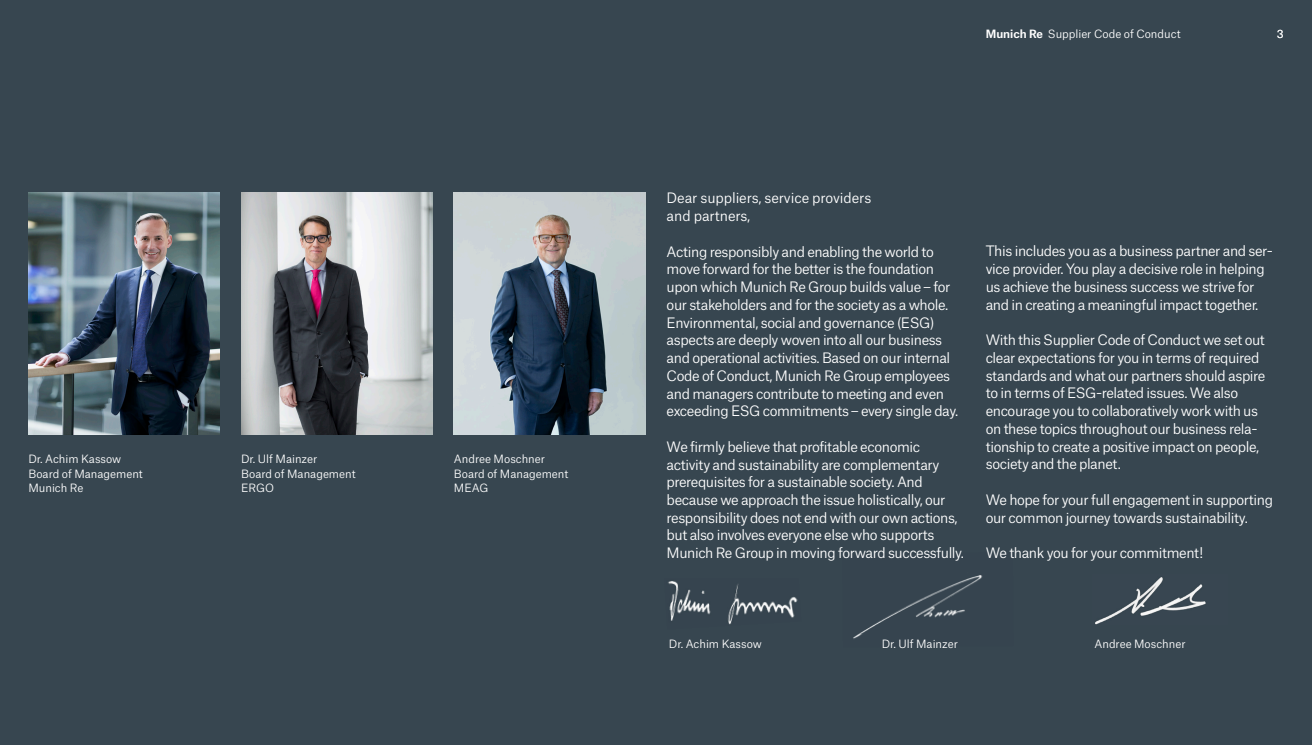
<style>
.page{position:relative;width:1312px;height:745px;background:#fff}
.page>*{position:absolute;margin:0;border:0;box-sizing:border-box;transform-origin:0 0}
.t1{font:13.75px/17.8px "Munich Re Neue";letter-spacing:-.03em;color:#fff}
.t2{font:13.75px/17.8px "Munich Re Neue";letter-spacing:-.005em;color:#fff}
.t3{font:11px/14.1px "Munich Re Neue";color:#fff}
.s1{font-weight:700}
</style>
<div class="page">
<div style="left:0;top:0;width:1311px;height:744px;background:#374650"></div>
<img style="left:1095px;top:577px;width:111px;height:47px">
<img style="left:668px;top:581px;width:130px;height:44px">
<img style="left:853px;top:575px;width:130px;height:64px">
<img style="left:28px;top:192px;width:192px;height:242px">
<img style="left:241px;top:192px;width:191px;height:242px">
<img style="left:454px;top:192px;width:191px;height:242px">
<p class="t3" style="left:28px;top:450px;width:116px">Dr. Achim Kassow<br>Board of Management<br>Munich Re</p>
<p class="t3" style="left:241px;top:450px;width:116px">Dr. Ulf Mainzer<br>Board of Management<br>ERGO</p>
<p class="t3" style="left:454px;top:450px;width:116px">Andree Moschner<br>Board of Management<br>MEAG</p>
<p class="t3" style="left:985px;top:25px;width:196px"><span class="s1">Munich Re</span> Supplier Code of Conduct</p>
<p class="t3" style="left:1276px;top:25px;width:8px">3</p>
<p class="t2" style="left:666px;top:188px;width:206px">Dear suppliers, service providers and partners,</p>
<p class="t1" style="left:666px;top:241px;width:293px">Acting responsibly and enabling the world to move forward for the better is the foundation upon which Munich Re Group builds value – for our stakeholders and for the society as a whole.<br>Environmental, social and governance (ESG) aspects are deeply woven into all our business and operational activities. Based on our internal Code of Conduct, Munich Re Group employees and managers contribute to meeting and even exceeding ESG commitments – every single day.</p>
<p class="t1" style="left:666px;top:436px;width:299px">We firmly believe that profitable economic activity and sustainability are complementary prerequisites for a sustainable society. And because we approach the issue holistically, our responsibility does not end with our own actions, but also involves everyone else who supports Munich Re Group in moving forward successfully.</p>
<p class="t1" style="left:985px;top:241px;width:288px">This includes you as a business partner and ser&shy;vice provider. You play a decisive role in helping us achieve the business success we strive for and in creating a meaningful impact together.</p>
<p class="t1" style="left:985px;top:329px;width:281px">With this Supplier Code of Conduct we set out clear expectations for you in terms of required standards and what our partners should aspire to in terms of ESG-related issues. We also encourage you to collaboratively work with us on these topics throughout our business rela&shy;tionship to create a positive impact on people, society and the planet.</p>
<p class="t1" style="left:985px;top:489px;width:289px">We hope for your full engagement in supporting our common journey towards sustainability.</p>
<p class="t1" style="left:985px;top:542px;width:219px">We thank you for your commitment!</p>
<p class="t3" style="left:668px;top:635px;width:94px">Dr. Achim Kassow</p>
<p class="t3" style="left:881px;top:635px;width:78px">Dr. Ulf Mainzer</p>
<p class="t3" style="left:1094px;top:635px;width:93px">Andree Moschner</p>
</div>
